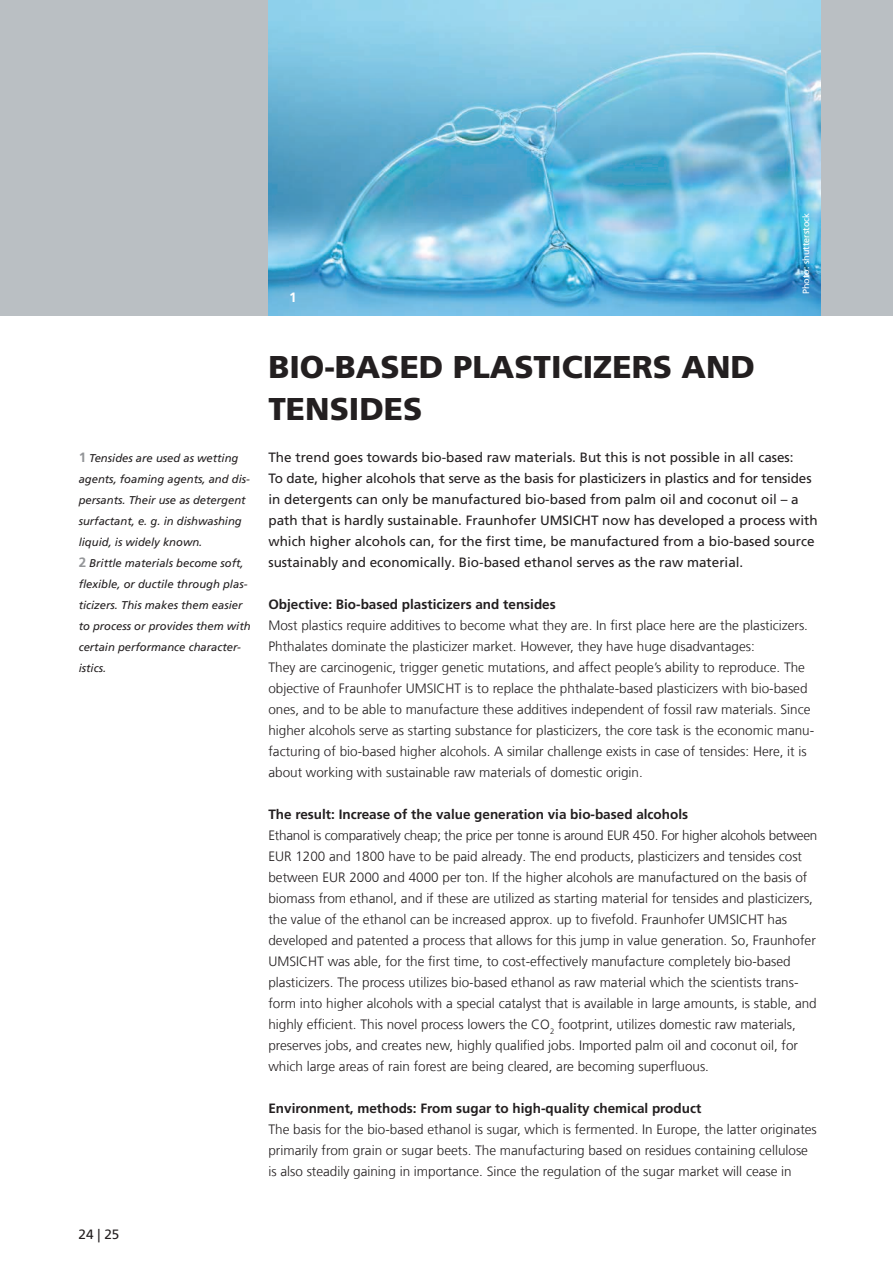
<style>
.page{position:relative;width:893px;height:1263px;background:#fff}
.page>*{position:absolute;margin:0;border:0;box-sizing:border-box;transform-origin:0 0}
.t1{font:900 31.5px/42px "Frutiger LT Com";color:#231f20}
.t2{font:300 13.5px/21px "Frutiger LT Com";color:#231f20}
.t3{font:13.5px/21px "Frutiger LT Com";color:#231f20}
.t4{font:700 13.5px "Frutiger LT Com";color:#231f20}
.t5{font:700 13.5px "Frutiger LT Com";color:#fff}
.t6{font:italic 11.25px/21px "Frutiger LT Com";color:#231f20}
.t7{font:9px "Frutiger LT Com";color:#fff}
.s1{font-weight:700;font-style:normal;font-size:13.5px;color:#939598}
</style>
<div class="page">
<div style="left:0;top:0;width:893px;height:315px;background:#babfc3"></div>
<img style="left:268px;top:0;width:553px;height:315px">
<p class="t5" style="left:289px;top:290px;width:9px">1</p>
<p class="t7" style="left:801px;top:294px;width:83px;rotate:-90deg">Photo: shutterstock</p>
<p class="t6" style="left:79px;top:448px;width:173px"><span class="s1">1</span> Tensides are used as wetting agents, foaming agents, and dis&shy;persants. Their use as detergent surfactant, e. g. in dishwashing liquid, is widely known.<br><span class="s1">2</span> Brittle materials become soft, flexible, or ductile through plas&shy;ticizers. This makes them easier to process or provides them with certain performance character&shy;istics.</p>
<h1 class="t1" style="left:268px;top:346px;width:488px">BIO-BASED PLASTICIZERS AND<br>TENSIDES</h1>
<p class="t3" style="left:268px;top:447px;width:551px">The trend goes towards bio-based raw materials. But this is not possible in all cases:<br>To date, higher alcohols that serve as the basis for plasticizers in plastics and for tensides in detergents can only be manufactured bio-based from palm oil and coconut oil – a path that is hardly sustainable. Fraunhofer UMSICHT now has developed a process with which higher alcohols can, for the first time, be manufactured from a bio-based source sustainably and economically. Bio-based ethanol serves as the raw material.</p>
<p class="t4" style="left:268px;top:596px;width:289px">Objective: Bio-based plasticizers and tensides</p>
<p class="t2" style="left:268px;top:615px;width:547px">Most plastics require additives to become what they are. In first place here are the plasticizers.<br>Phthalates dominate the plasticizer market. However, they have huge disadvantages:<br>They are carcinogenic, trigger genetic mutations, and affect people’s ability to reproduce. The objective of Fraunhofer UMSICHT is to replace the phthalate-based plasticizers with bio-based ones, and to be able to manufacture these additives independent of fossil raw materials. Since higher alcohols serve as starting substance for plasticizers, the core task is the economic manu&shy;facturing of bio-based higher alcohols. A similar challenge exists in case of tensides: Here, it is about working with sustainable raw materials of domestic origin.</p>
<p class="t4" style="left:268px;top:806px;width:421px">The result: Increase of the value generation via bio-based alcohols</p>
<p class="t2" style="left:268px;top:825px;width:550px">Ethanol is comparatively cheap; the price per tonne is around EUR 450. For higher alcohols between EUR 1200 and 1800 have to be paid already. The end products, plasticizers and tensides cost between EUR 2000 and 4000 per ton. If the higher alcohols are manufactured on the basis of biomass from ethanol, and if these are utilized as starting material for tensides and plasticizers, the value of the ethanol can be increased approx. up to fivefold. Fraunhofer UMSICHT has developed and patented a process that allows for this jump in value generation. So, Fraunhofer UMSICHT was able, for the first time, to cost-effectively manufacture completely bio-based plasticizers. The process utilizes bio-based ethanol as raw material which the scientists trans&shy;form into higher alcohols with a special catalyst that is available in large amounts, is stable, and highly efficient. This novel process lowers the CO<sub>2</sub> footprint, utilizes domestic raw materials, preserves jobs, and creates new, highly qualified jobs. Imported palm oil and coconut oil, for which large areas of rain forest are being cleared, are becoming superfluous.</p>
<p class="t4" style="left:268px;top:1100px;width:434px">Environment, methods: From sugar to high-quality chemical product</p>
<p class="t2" style="left:268px;top:1119px;width:550px">The basis for the bio-based ethanol is sugar, which is fermented. In Europe, the latter originates primarily from grain or sugar beets. The manufacturing based on residues containing cellulose is also steadily gaining in importance. Since the regulation of the sugar market will cease in</p>
<p class="t3" style="left:79px;top:1224px;width:42px">24 | 25</p>
</div>
